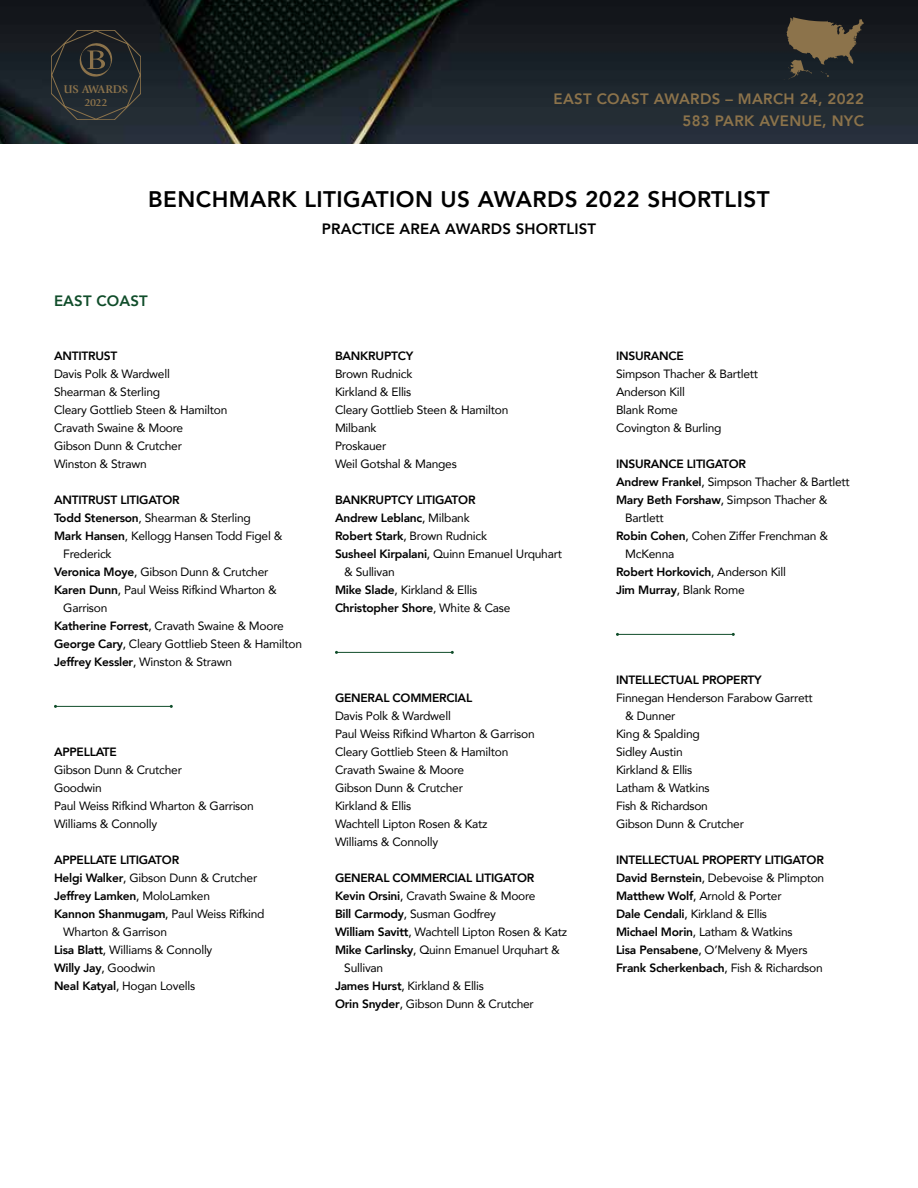
<style>
.page{position:relative;width:918px;height:1188px;background:#fff}
.page>*{position:absolute;margin:0;border:0;box-sizing:border-box;transform-origin:0 0}
.t1{font:800 22.5px "Avenir";letter-spacing:.02em;color:#000}
.t2{font:800 15px/22.5px "Avenir";letter-spacing:.02em;color:#8c734b;text-align:right}
.t3{font:800 15px "Avenir";letter-spacing:.01em;color:#000}
.t4{font:800 15px "Avenir";letter-spacing:.01em;color:#104d2a}
.t5{font:12px/18px "Avenir";letter-spacing:-.02em;color:#000}
.t6{font:800 12px/18px "Avenir";letter-spacing:-.02em;color:#000}
.t7{font:700 11.55px "Giovanni";letter-spacing:-.01em;color:#8c734b}
.t8{font:700 10.8px "Giovanni";color:#8c734b}
.s1{font-weight:800}
.s2{font-weight:500}
.s3{font-weight:400}
</style>
<div class="page">
<hr style="left:56px;top:706px;width:115px;height:1px;background:#104d2a">
<hr style="left:336px;top:652px;width:116px;height:1px;background:#104d2a">
<hr style="left:617px;top:634px;width:116px;height:1px;background:#104d2a">
<img style="left:0;top:0;width:918px;height:144px">
<svg style="left:51px;top:30px;width:90px;height:90px;background:#272b2d"></svg>
<svg style="left:783px;top:17px;width:81px;height:63px;background:#4c4536"></svg>
<p class="t7" style="left:64px;top:82px;width:66px">US AWARDS</p>
<p class="t8" style="left:84px;top:96px;width:25px">2022</p>
<p class="t2" style="left:554px;top:87px;width:312px">EAST COAST AWARDS – MARCH 24, 2022<br>583 PARK AVENUE, NYC</p>
<h1 class="t1" style="left:148px;top:182px;width:623px">BENCHMARK LITIGATION US AWARDS 2022 SHORTLIST</h1>
<p class="t3" style="left:322px;top:217px;width:276px">PRACTICE AREA AWARDS SHORTLIST</p>
<p class="t4" style="left:54px;top:289px;width:95px">EAST COAST</p>
<p class="t6" style="left:54px;top:347px;width:65px">ANTITRUST</p>
<p class="t5" style="left:54px;top:364px;width:175px">Davis Polk &amp; Wardwell<br>Shearman &amp; Sterling<br>Cleary Gottlieb Steen &amp; Hamilton<br>Cravath Swaine &amp; Moore<br>Gibson Dunn &amp; Crutcher<br>Winston &amp; Strawn</p>
<p class="t6" style="left:54px;top:491px;width:127px">ANTITRUST LITIGATOR</p>
<p class="t5" style="left:54px;top:508px;width:198px"><span class="s1">Todd Stenerson</span>, Shearman &amp; Sterling</p>
<p class="t5" style="left:54px;top:526px;width:230px"><span class="s1">Mark Hansen</span>, Kellogg Hansen Todd Figel &amp;</p>
<p class="t5" style="left:63px;top:544px;width:50px">Frederick</p>
<p class="t5" style="left:54px;top:562px;width:216px"><span class="s1">Veronica Moye</span><span class="s2">,</span> Gibson Dunn &amp; Crutcher</p>
<p class="t5" style="left:54px;top:580px;width:224px"><span class="s1">Karen Dunn</span><span class="s2">,</span> Paul Weiss Rifkind Wharton &amp;</p>
<p class="t5" style="left:63px;top:598px;width:46px">Garrison</p>
<p class="t5" style="left:54px;top:616px;width:231px"><span class="s1">Katherine Forrest</span><span class="s2">,</span> Cravath Swaine &amp; Moore</p>
<p class="t5" style="left:54px;top:634px;width:250px"><span class="s1">George Cary</span><span class="s2">,</span> Cleary Gottlieb Steen &amp; Hamilton</p>
<p class="t6" style="left:54px;top:653px;width:180px">Jeffrey Kessler<span class="s2">,</span> <span class="s3">Winston &amp; Strawn</span></p>
<p class="t6" style="left:54px;top:743px;width:64px">APPELLATE</p>
<p class="t5" style="left:54px;top:760px;width:201px">Gibson Dunn &amp; Crutcher<br>Goodwin<br>Paul Weiss Rifkind Wharton &amp; Garrison<br>Williams &amp; Connolly</p>
<p class="t6" style="left:54px;top:851px;width:127px">APPELLATE LITIGATOR</p>
<p class="t5" style="left:54px;top:868px;width:205px"><span class="s1">Helgi Walker</span><span class="s2">,</span> Gibson Dunn &amp; Crutcher</p>
<p class="t6" style="left:54px;top:887px;width:158px">Jeffrey Lamken<span class="s2">,</span> <span class="s3">MoloLamken</span></p>
<p class="t5" style="left:54px;top:904px;width:212px"><span class="s1">Kannon Shanmugam</span><span class="s2">,</span> Paul Weiss Rifkind</p>
<p class="t5" style="left:63px;top:922px;width:105px">Wharton &amp; Garrison</p>
<p class="t5" style="left:54px;top:940px;width:160px"><span class="s1">Lisa Blatt</span><span class="s2">,</span> Williams &amp; Connolly</p>
<p class="t6" style="left:54px;top:959px;width:103px">Willy Jay<span class="s2">,</span> <span class="s3">Goodwin</span></p>
<p class="t5" style="left:54px;top:976px;width:143px"><span class="s1">Neal Katyal</span><span class="s2">,</span> Hogan Lovells</p>
<p class="t6" style="left:335px;top:347px;width:80px">BANKRUPTCY</p>
<p class="t5" style="left:335px;top:364px;width:175px">Brown Rudnick<br>Kirkland &amp; Ellis<br>Cleary Gottlieb Steen &amp; Hamilton<br>Milbank<br>Proskauer<br>Weil Gotshal &amp; Manges</p>
<p class="t6" style="left:335px;top:491px;width:142px">BANKRUPTCY LITIGATOR</p>
<p class="t6" style="left:335px;top:509px;width:136px">Andrew Leblanc<span class="s2">,</span> <span class="s3">Milbank</span></p>
<p class="t5" style="left:335px;top:526px;width:154px"><span class="s1">Robert Stark</span><span class="s2">,</span> Brown Rudnick</p>
<p class="t5" style="left:335px;top:544px;width:228px"><span class="s1">Susheel Kirpalani</span><span class="s2">,</span> Quinn Emanuel Urquhart</p>
<p class="t5" style="left:344px;top:562px;width:52px">&amp; Sullivan</p>
<p class="t5" style="left:335px;top:580px;width:144px"><span class="s1">Mike Slade</span><span class="s2">,</span> Kirkland &amp; Ellis</p>
<p class="t6" style="left:335px;top:599px;width:177px">Christopher Shore<span class="s3">, White &amp; Case</span></p>
<p class="t6" style="left:335px;top:689px;width:139px">GENERAL COMMERCIAL</p>
<p class="t5" style="left:335px;top:706px;width:201px">Davis Polk &amp; Wardwell<br>Paul Weiss Rifkind Wharton &amp; Garrison<br>Cleary Gottlieb Steen &amp; Hamilton<br>Cravath Swaine &amp; Moore<br>Gibson Dunn &amp; Crutcher<br>Kirkland &amp; Ellis<br>Wachtell Lipton Rosen &amp; Katz<br>Williams &amp; Connolly</p>
<p class="t6" style="left:335px;top:869px;width:201px">GENERAL COMMERCIAL LITIGATOR</p>
<p class="t5" style="left:335px;top:886px;width:202px"><span class="s1">Kevin Orsini</span><span class="s2">,</span> Cravath Swaine &amp; Moore</p>
<p class="t5" style="left:335px;top:904px;width:162px"><span class="s1">Bill Carmody</span><span class="s2">,</span> Susman Godfrey</p>
<p class="t5" style="left:335px;top:922px;width:234px"><span class="s1">William Savitt</span><span class="s2">,</span> Wachtell Lipton Rosen &amp; Katz</p>
<p class="t5" style="left:335px;top:940px;width:226px"><span class="s1">Mike Carlinsky</span><span class="s2">,</span> Quinn Emanuel Urquhart &amp;</p>
<p class="t5" style="left:344px;top:958px;width:41px">Sullivan</p>
<p class="t5" style="left:335px;top:976px;width:151px"><span class="s1">James Hurst</span><span class="s2">,</span> Kirkland &amp; Ellis</p>
<p class="t5" style="left:335px;top:994px;width:200px"><span class="s1">Orin Snyder</span><span class="s2">,</span> Gibson Dunn &amp; Crutcher</p>
<p class="t6" style="left:616px;top:347px;width:69px">INSURANCE</p>
<p class="t5" style="left:616px;top:364px;width:144px">Simpson Thacher &amp; Bartlett<br>Anderson Kill<br>Blank Rome<br>Covington &amp; Burling</p>
<p class="t6" style="left:616px;top:455px;width:132px">INSURANCE LITIGATOR</p>
<p class="t5" style="left:616px;top:472px;width:235px"><span class="s1">Andrew Frankel</span><span class="s2">,</span> Simpson Thacher &amp; Bartlett</p>
<p class="t6" style="left:616px;top:491px;width:213px">Mary Beth Forshaw<span class="s2">,</span> <span class="s3">Simpson Thacher &amp;</span></p>
<p class="t5" style="left:625px;top:508px;width:40px">Bartlett</p>
<p class="t5" style="left:616px;top:526px;width:214px"><span class="s1">Robin Cohen</span><span class="s2">,</span> Cohen Ziffer Frenchman &amp;</p>
<p class="t5" style="left:625px;top:544px;width:51px">McKenna</p>
<p class="t6" style="left:616px;top:563px;width:172px">Robert Horkovich<span class="s2">,</span> <span class="s3">Anderson Kill</span></p>
<p class="t6" style="left:616px;top:581px;width:130px">Jim Murray<span class="s2">,</span> <span class="s3">Blank Rome</span></p>
<p class="t6" style="left:616px;top:671px;width:147px">INTELLECTUAL PROPERTY</p>
<p class="t5" style="left:616px;top:688px;width:198px">Finnegan Henderson Farabow Garrett</p>
<p class="t5" style="left:625px;top:706px;width:52px">&amp; Dunner</p>
<p class="t5" style="left:616px;top:724px;width:85px">King &amp; Spalding</p>
<p class="t5" style="left:616px;top:742px;width:68px">Sidley Austin</p>
<p class="t5" style="left:616px;top:760px;width:78px">Kirkland &amp; Ellis</p>
<p class="t5" style="left:616px;top:778px;width:95px">Latham &amp; Watkins</p>
<p class="t5" style="left:616px;top:796px;width:93px">Fish &amp; Richardson</p>
<p class="t5" style="left:616px;top:814px;width:129px">Gibson Dunn &amp; Crutcher</p>
<p class="t6" style="left:616px;top:851px;width:210px">INTELLECTUAL PROPERTY LITIGATOR David Bernstein<span class="s2">,</span> <span class="s3">Debevoise &amp; Plimpton </span>Matthew Wolf<span class="s2">,</span> <span class="s3">Arnold &amp; Porter<br></span>Dale Cendali<span class="s2">,</span> <span class="s3">Kirkland &amp; Ellis<br></span>Michael Morin<span class="s2">,</span> <span class="s3">Latham &amp; Watkins<br></span>Lisa Pensabene<span class="s2">,</span> <span class="s3">O’Melveny &amp; Myers </span>Frank Scherkenbach<span class="s2">,</span> <span class="s3">Fish &amp; Richardson</span></p>
</div>
